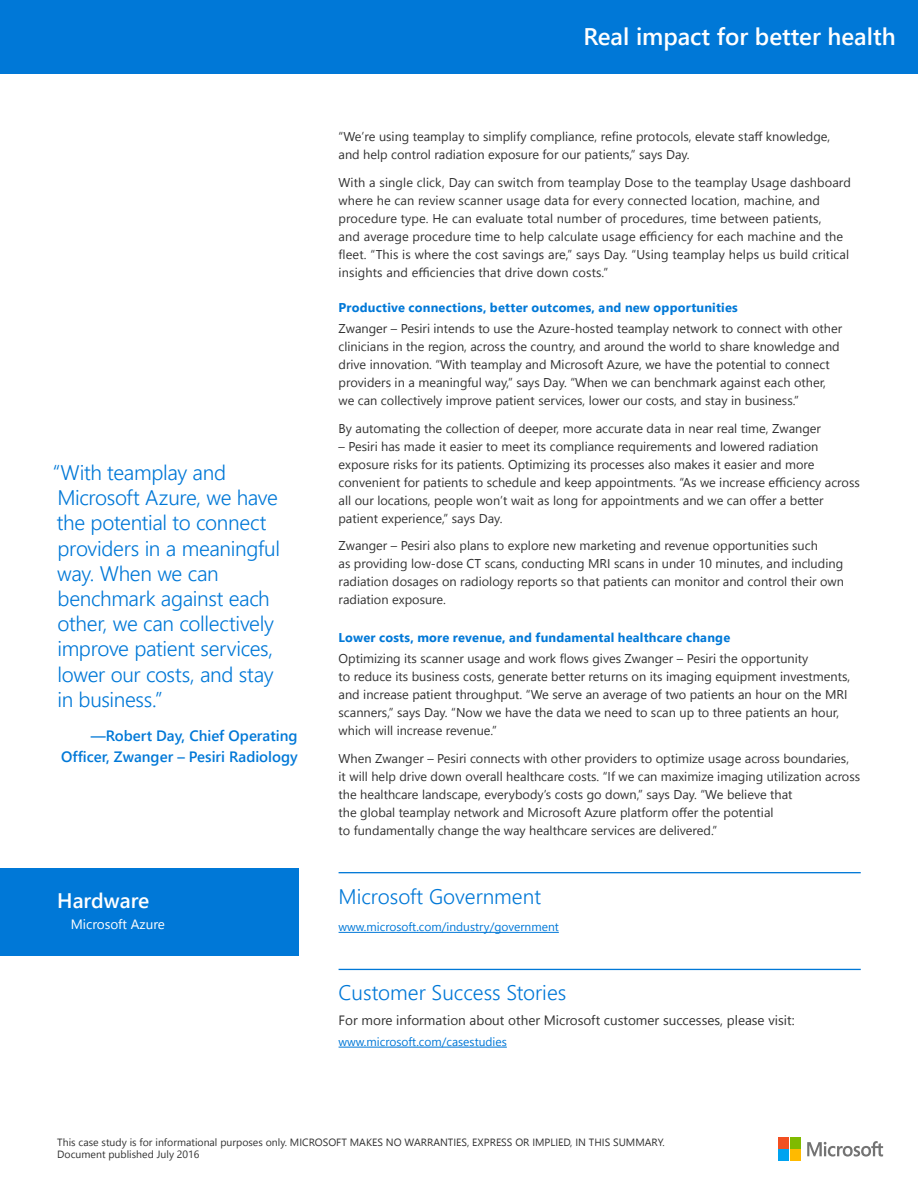
<style>
.page{position:relative;width:918px;height:1188px;background:#fff}
.page>*{position:absolute;margin:0;border:0;box-sizing:border-box;transform-origin:0 0}
.t1{font:600 24px "Segoe UI";color:#fff}
.t2{font:300 21px/25.2px "Segoe UI";letter-spacing:-.015em;color:#0078d7}
.t3{font:600 21px "Segoe UI";color:#fff}
.t4{font:600 15px/21px "Segoe UI";color:#0078d7;text-align:right}
.t5{font:13.5px "Segoe UI";color:#323232}
.t6{font:13.5px "Segoe UI";color:#fff}
.t7{font:12.75px/18px "Segoe UI";color:#323232}
.t8{font:700 12.75px "Segoe UI";letter-spacing:.015em;color:#0078d7}
.t9{font:12px "Segoe UI";color:#0078d7}
.t10{font:10.5px/12.6px "Segoe UI";color:#323232}
</style>
<div class="page">
<svg style="left:807px;top:1141px;width:76px;height:16px"></svg>
<div style="left:778px;top:1137px;width:11px;height:12px;background:#f24f21"></div>
<div style="left:790px;top:1137px;width:11px;height:12px;background:#80ba00"></div>
<div style="left:778px;top:1150px;width:11px;height:11px;background:#00a3f0"></div>
<div style="left:790px;top:1150px;width:11px;height:11px;background:#ffba00"></div>
<hr style="left:339px;top:872px;width:522px;height:1px;background:#0078d7">
<hr style="left:339px;top:932px;width:220px;height:1px;background:#0078d7">
<hr style="left:339px;top:969px;width:522px;height:1px;background:#0078d7">
<hr style="left:339px;top:1047px;width:168px;height:1px;background:#0078d7">
<div style="left:0;top:868px;width:298px;height:88px;background:#0078d7"></div>
<div style="left:0;top:0;width:918px;height:74px;background:#0078d7"></div>
<h2 class="t2" style="left:53px;top:459px;width:229px">“With teamplay and<br>Microsoft Azure, we have the potential to connect providers in a meaningful way. When we can benchmark against each other, we can collectively improve patient services, lower our costs, and stay in business.”</h2>
<p class="t4" style="left:61px;top:725px;width:238px">—Robert Day, Chief Operating<br>Officer, Zwanger – Pesiri Radiology</p>
<h2 class="t3" style="left:57px;top:885px;width:94px">Hardware</h2>
<p class="t6" style="left:71px;top:914px;width:96px">Microsoft Azure</p>
<h1 class="t1" style="left:584px;top:19px;width:314px">Real impact for better health</h1>
<p class="t7" style="left:339px;top:127px;width:493px">“We’re using teamplay to simplify compliance, refine protocols, elevate staff knowledge, and help control radiation exposure for our patients,” says Day.</p>
<p class="t7" style="left:339px;top:173px;width:514px">With a single click, Day can switch from teamplay Dose to the teamplay Usage dashboard where he can review scanner usage data for every connected location, machine, and procedure type. He can evaluate total number of procedures, time between patients,<br>and average procedure time to help calculate usage efficiency for each machine and the fleet. “This is where the cost savings are,” says Day. “Using teamplay helps us build critical insights and efficiencies that drive down costs.”</p>
<p class="t8" style="left:339px;top:298px;width:401px">Productive connections, better outcomes, and new opportunities</p>
<p class="t7" style="left:339px;top:319px;width:505px">Zwanger – Pesiri intends to use the Azure-hosted teamplay network to connect with other clinicians in the region, across the country, and around the world to share knowledge and drive innovation. “With teamplay and Microsoft Azure, we have the potential to connect providers in a meaningful way,” says Day. “When we can benchmark against each other, we can collectively improve patient services, lower our costs, and stay in business.”</p>
<p class="t7" style="left:339px;top:419px;width:484px">By automating the collection of deeper, more accurate data in near real time, Zwanger</p>
<p class="t7" style="left:339px;top:437px;width:523px">– Pesiri has made it easier to meet its compliance requirements and lowered radiation exposure risks for its patients. Optimizing its processes also makes it easier and more convenient for patients to schedule and keep appointments. “As we increase efficiency across all our locations, people won’t wait as long for appointments and we can offer a better patient experience,” says Day.</p>
<p class="t7" style="left:339px;top:536px;width:507px">Zwanger – Pesiri also plans to explore new marketing and revenue opportunities such<br>as providing low-dose CT scans, conducting MRI scans in under 10 minutes, and including radiation dosages on radiology reports so that patients can monitor and control their own radiation exposure.</p>
<p class="t8" style="left:339px;top:628px;width:393px">Lower costs, more revenue, and fundamental healthcare change</p>
<p class="t7" style="left:339px;top:649px;width:513px">Optimizing its scanner usage and work flows gives Zwanger – Pesiri the opportunity<br>to reduce its business costs, generate better returns on its imaging equipment investments, and increase patient throughput. “We serve an average of two patients an hour on the MRI scanners,” says Day. “Now we have the data we need to scan up to three patients an hour, which will increase revenue.”</p>
<p class="t7" style="left:339px;top:749px;width:523px">When Zwanger – Pesiri connects with other providers to optimize usage across boundaries,<br>it will help drive down overall healthcare costs. “If we can maximize imaging utilization across the healthcare landscape, everybody’s costs go down,” says Day. “We believe that<br>the global teamplay network and Microsoft Azure platform offer the potential<br>to fundamentally change the way healthcare services are delivered.”</p>
<h2 class="t2" style="left:339px;top:883px;width:204px">Microsoft Government</h2>
<p class="t9" style="left:339px;top:918px;width:222px">www.microsoft.com/industry/government</p>
<h2 class="t2" style="left:339px;top:979px;width:229px">Customer Success Stories</h2>
<p class="t5" style="left:339px;top:1010px;width:458px">For more information about other Microsoft customer successes, please visit:</p>
<p class="t9" style="left:339px;top:1033px;width:170px">www.microsoft.com/casestudies</p>
<p class="t10" style="left:57px;top:1135px;width:609px">This case study is for informational purposes only. MICROSOFT MAKES NO WARRANTIES, EXPRESS OR IMPLIED, IN THIS SUMMARY.<br>Document published July 2016</p>
</div>
